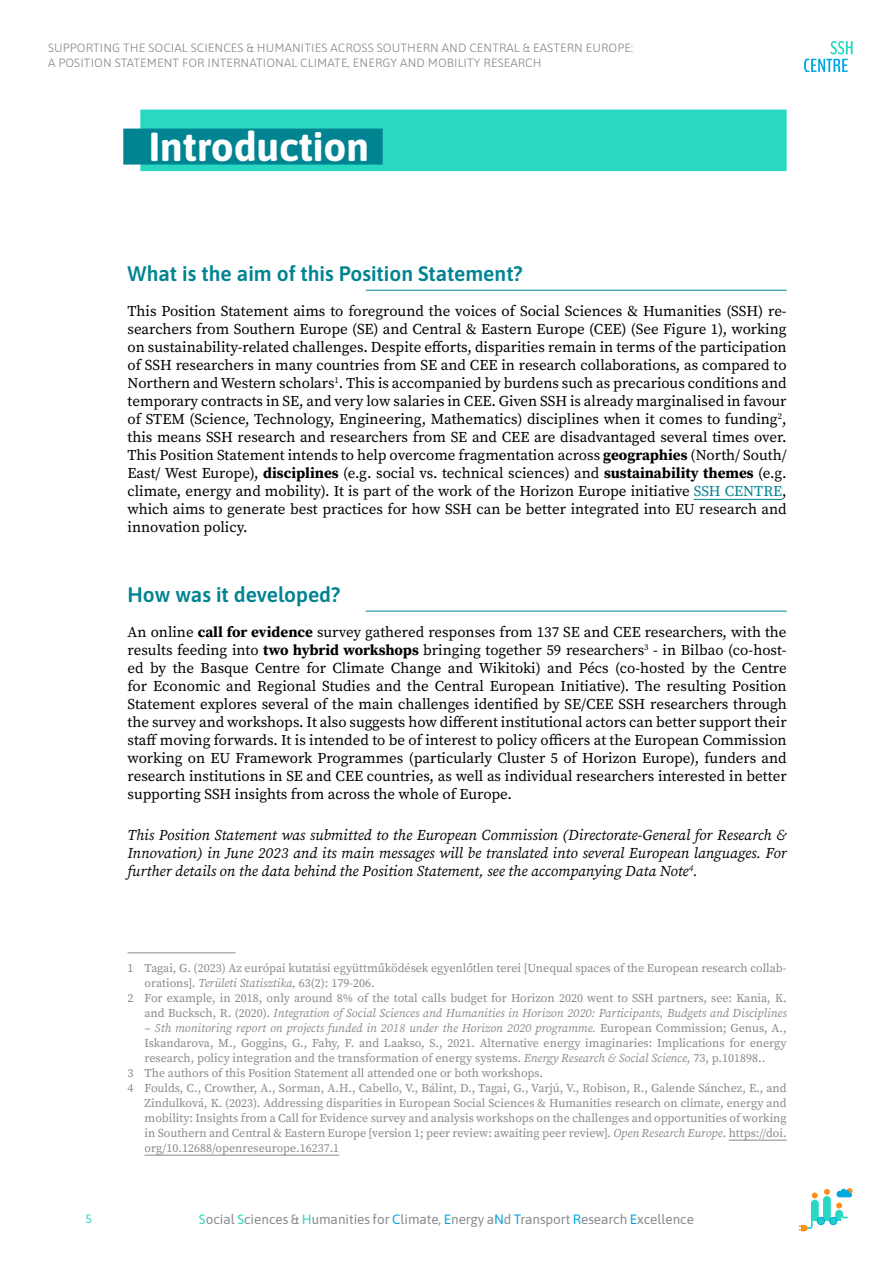
<style>
.page{position:relative;width:893px;height:1263px;background:#fff}
.page>*{position:absolute;margin:0;border:0;box-sizing:border-box;transform-origin:0 0}
.t1{font:700 40.5px "Asap";color:#fff}
.t2{font:600 21px "Asap";color:#008491}
.t3{font:15px/18px "Source Serif Pro";color:#000;text-align:justify}
.t4{font:italic 15px/18px "Source Serif Pro";color:#000;text-align:justify}
.t5{font:13.5px "Asap";color:#878b8d}
.t6{font:12px "Source Serif Pro";color:#878b8d}
.t7{font:italic 12px "Source Serif Pro";color:#878b8d}
.t8{font:300 12px/14.4px "Asap";letter-spacing:.01em;color:#878b8d}
.t9{font:12px "Asap";color:#28d8c3;scale:1.05 1}
.s1{font-weight:700}
.s2{color:#008491}
.s3{font-style:italic}
.s4{font-style:normal}
.s5{color:#28d8c3}
.s6{color:#00a7e1}
</style>
<div class="page">
<svg style="left:804px;top:41px;width:49px;height:31px"></svg>
<svg style="left:799px;top:1188px;width:54px;height:43px"></svg>
<div style="left:140px;top:110px;width:647px;height:61px;background:#28d8c3"></div>
<div style="left:123px;top:129px;width:260px;height:36px;background:#008491"></div>
<hr style="left:366px;top:290px;width:421px;height:1px;background:#008491">
<hr style="left:694px;top:499px;width:88px;height:1px;background:#008491">
<hr style="left:366px;top:611px;width:421px;height:1px;background:#008491">
<hr style="left:128px;top:952px;width:108px;height:1px;background:#878b8d">
<hr style="left:729px;top:1140px;width:58px;height:1px;background:#878b8d">
<hr style="left:145px;top:1155px;width:194px;height:1px;background:#878b8d">
<p class="t8" style="left:48px;top:40px;width:587px">SUPPORTING THE SOCIAL SCIENCES &amp; HUMANITIES ACROSS SOUTHERN AND CENTRAL &amp; EASTERN EUROPE:<br>A POSITION STATEMENT FOR INTERNATIONAL CLIMATE, ENERGY AND MOBILITY RESEARCH</p>
<h1 class="t1" style="left:149px;top:118px;width:222px">Introduction</h1>
<h2 class="t2" style="left:128px;top:259px;width:397px">What is the aim of this Position Statement?</h2>
<p class="t3" style="left:128px;top:302px;width:661px">This Position Statement aims to foreground the voices of Social Sciences &amp; Humanities (SSH) re&shy;searchers from Southern Europe (SE) and Central &amp; Eastern Europe (CEE) (See Figure 1), working on sustainability-related challenges. Despite efforts, disparities remain in terms of the participation of SSH researchers in many countries from SE and CEE in research collaborations, as compared to Northern and Western scholars<sup>1</sup>. This is accompanied by burdens such as precarious conditions and temporary contracts in SE, and very low salaries in CEE. Given SSH is already marginalised in favour of STEM (Science, Technology, Engineering, Mathematics) disciplines when it comes to funding<sup>2</sup>, this means SSH research and researchers from SE and CEE are disadvantaged several times over.<br>This Position Statement intends to help overcome fragmentation across <span class="s1">geographies</span> (North/ South/ East/ West Europe), <span class="s1">disciplines</span> (e.g. social vs. technical sciences) and <span class="s1">sustainability themes</span> (e.g. climate, energy and mobility). It is part of the work of the Horizon Europe initiative <span class="s2">SSH CENTRE</span>, which aims to generate best practices for how SSH can be better integrated into EU research and innovation policy.</p>
<h2 class="t2" style="left:128px;top:580px;width:214px">How was it developed?</h2>
<p class="t3" style="left:128px;top:623px;width:661px">An online <span class="s1">call for evidence</span> survey gathered responses from 137 SE and CEE researchers, with the results feeding into <span class="s1">two hybrid workshops</span> bringing together 59 researchers<sup>3</sup> - in Bilbao (co-host&shy;ed by the Basque Centre for Climate Change and Wikitoki) and Pécs (co-hosted by the Centre for Economic and Regional Studies and the Central European Initiative). The resulting Position Statement explores several of the main challenges identified by SE/CEE SSH researchers through the survey and workshops. It also suggests how different institutional actors can better support their staff moving forwards. It is intended to be of interest to policy officers at the European Commission working on EU Framework Programmes (particularly Cluster 5 of Horizon Europe), funders and research institutions in SE and CEE countries, as well as individual researchers interested in better supporting SSH insights from across the whole of Europe.</p>
<p class="t4" style="left:128px;top:825px;width:661px">This Position Statement was submitted to the European Commission (Directorate-General for Research &amp; Innovation) in June 2023 and its main messages will be translated into several European languages. For further details on the data behind the Position Statement, see the accompanying Data Note<sup>4</sup>.</p>
<p class="t9" style="left:85px;top:1210px;width:8px">5</p>
<p class="t6" style="left:128px;top:960px;width:661px">1 Tagai, G. (2023) Az európai kutatási együttműködések egyenlőtlen terei [Unequal spaces of the European research collab-</p>
<p class="t6" style="left:145px;top:975px;width:232px">orations]. <span class="s3">Területi Statisztika,</span> 63(2): 179-206.</p>
<p class="t6" style="left:128px;top:990px;width:661px">2 For example, in 2018, only around 8% of the total calls budget for Horizon 2020 went to SSH partners, see: Kania, K.</p>
<p class="t7" style="left:145px;top:1005px;width:644px"><span class="s4">and Bucksch, R. (2020).</span> Integration of Social Sciences and Humanities in Horizon 2020: Participants, Budgets and Disciplines</p>
<p class="t7" style="left:145px;top:1020px;width:644px">– 5th monitoring report on projects funded in 2018 under the Horizon 2020 programme. <span class="s4">European Commission; Genus, A.,</span></p>
<p class="t6" style="left:145px;top:1035px;width:644px">Iskandarova, M., Goggins, G., Fahy, F. and Laakso, S., 2021. Alternative energy imaginaries: Implications for energy</p>
<p class="t6" style="left:145px;top:1050px;width:622px">research, policy integration and the transformation of energy systems. <span class="s3">Energy Research &amp; Social Science</span>, 73, p.101898..</p>
<p class="t6" style="left:128px;top:1065px;width:417px">3 The authors of this Position Statement all attended one or both workshops.</p>
<p class="t6" style="left:128px;top:1080px;width:660px">4 Foulds, C., Crowther, A., Sorman, A.H., Cabello, V., Bálint, D., Tagai, G., Varjú, V., Robison, R., Galende Sánchez, E., and</p>
<p class="t6" style="left:145px;top:1095px;width:644px">Zindulková, K. (2023). Addressing disparities in European Social Sciences &amp; Humanities research on climate, energy and</p>
<p class="t6" style="left:145px;top:1110px;width:644px">mobility: Insights from a Call for Evidence survey and analysis workshops on the challenges and opportunities of working</p>
<p class="t6" style="left:145px;top:1125px;width:644px">in Southern and Central &amp; Eastern Europe [version 1; peer review: awaiting peer review]. <span class="s3">Open Research Europe</span>. https://doi.</p>
<p class="t6" style="left:145px;top:1140px;width:196px">org/10.12688/openreseurope.16237.1</p>
<p class="t5" style="left:199px;top:1210px;width:497px"><span class="s5">S</span>ocial <span class="s5">S</span>ciences &amp; <span class="s5">H</span>umanities for <span class="s6">C</span>limate, <span class="s6">E</span>nergy a<span class="s6">N</span>d <span class="s6">T</span>ransport <span class="s6">R</span>esearch <span class="s6">E</span>xcellence</p>
</div>
